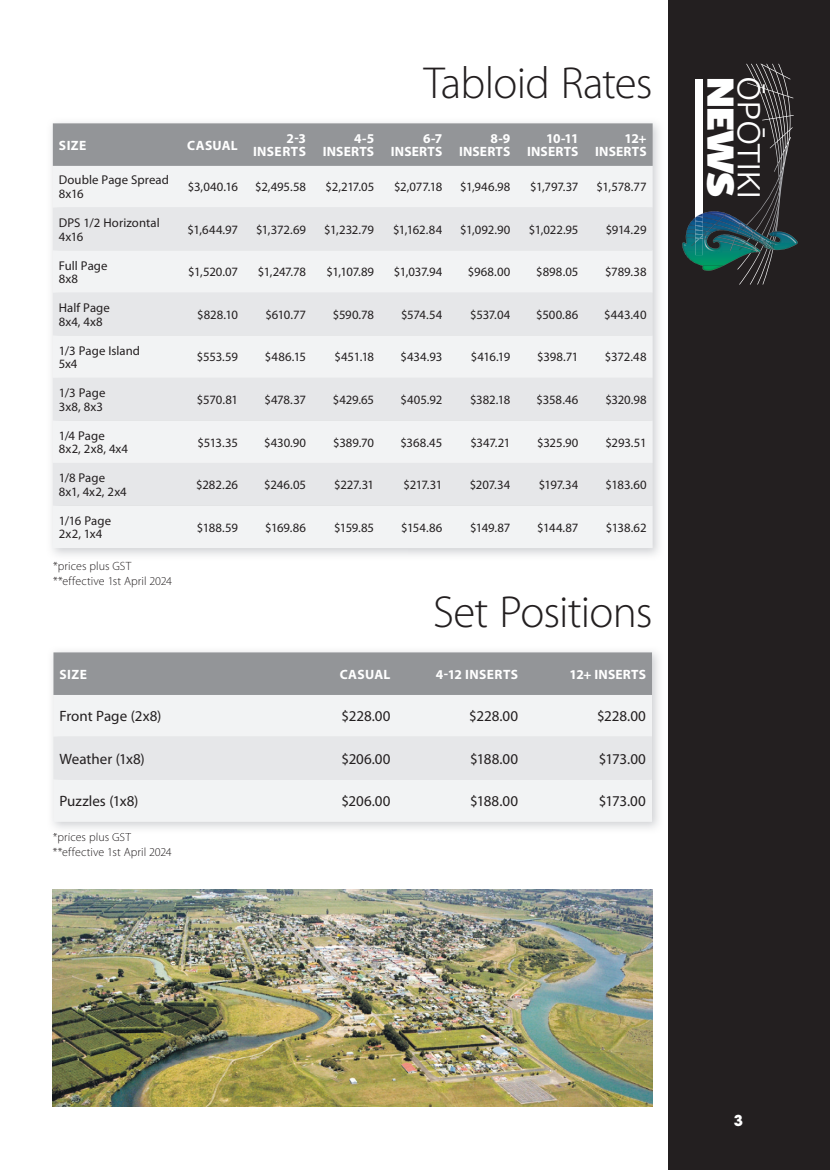
<style>
.page{position:relative;width:830px;height:1170px;background:#fff}
.page>*{position:absolute;margin:0;border:0;box-sizing:border-box;transform-origin:0 0}
.t1{font:300 45px "Myriad Pro";letter-spacing:-.02em;color:#231f20}
.t2{font:39px "Skolar Sans Latn Ex Bl";color:#fff}
.t3{font:300 33px "Skolar Sans Latn Ex";letter-spacing:-.04em;color:#fff}
.t4{font:15px "Myriad Pro";color:#231f20}
.t5{font:700 15px "ITC Avant Garde Pro";color:#fff}
.t6{font:700 13.5px/13.5px "Myriad Pro";letter-spacing:.015em;color:#fff;text-align:right}
.t7{font:12.75px/13.5px "Myriad Pro";letter-spacing:-.005em;color:#231f20}
.t8{font:300 12px/15px "Myriad Pro";letter-spacing:.005em;color:#231f20}
</style>
<div class="page">
<div style="left:668px;top:0;width:161px;height:1169px;background:#231f20"></div>
<img style="left:52px;top:651px;width:607px;height:183px">
<img style="left:53px;top:832px;width:78px;height:2px">
<div style="left:53px;top:652px;width:598px;height:43px;background:#939598"></div>
<div style="left:53px;top:695px;width:598px;height:126px;background:#f2f3f4"></div>
<div style="left:53px;top:736px;width:598px;height:43px;background:#e6e7e9"></div>
<img style="left:51px;top:122px;width:609px;height:434px">
<div style="left:53px;top:123px;width:599px;height:43px;background:#939598"></div>
<div style="left:53px;top:166px;width:599px;height:382px;background:#f2f3f4"></div>
<svg style="left:53px;top:208px;width:599px;height:297px;fill:#e6e7e9"></svg>
<img style="left:53px;top:889px;width:598px;height:217px">
<img style="left:746px;top:64px;width:47px;height:149px">
<div style="left:695px;top:79px;width:7px;height:176px;background:#fff"></div>
<img style="left:779px;top:244px;width:18px;height:6px">
<img style="left:702px;top:266px;width:21px;height:5px">
<img style="left:702px;top:211px;width:52px;height:2px">
<img style="left:703px;top:266px;width:19px;height:4px">
<img style="left:739px;top:254px;width:16px;height:12px">
<img style="left:685px;top:254px;width:54px;height:12px">
<img style="left:779px;top:231px;width:18px;height:13px">
<img style="left:682px;top:213px;width:97px;height:41px">
<h1 class="t1" style="left:424px;top:55px;width:230px">Tabloid Rates</h1>
<p class="t6" style="left:59px;top:138px;width:29px">SIZE</p>
<p class="t6" style="left:187px;top:138px;width:52px">CASUAL</p>
<p class="t6" style="left:253px;top:131px;width:55px">2-3<br>INSERTS</p>
<p class="t6" style="left:323px;top:131px;width:53px">4-5<br>INSERTS</p>
<p class="t6" style="left:391px;top:131px;width:53px">6-7<br>INSERTS</p>
<p class="t6" style="left:459px;top:131px;width:53px">8-9<br>INSERTS</p>
<p class="t6" style="left:527px;top:131px;width:53px">10-11<br>INSERTS</p>
<p class="t6" style="left:595px;top:131px;width:53px">12+<br>INSERTS</p>
<p class="t7" style="left:59px;top:173px;width:112px">Double Page Spread<br>8x16</p>
<p class="t7" style="left:188px;top:180px;width:52px">$3,040.16</p>
<p class="t7" style="left:255px;top:180px;width:52px">$2,495.58</p>
<p class="t7" style="left:325px;top:180px;width:50px">$2,217.05</p>
<p class="t7" style="left:394px;top:180px;width:50px">$2,077.18</p>
<p class="t7" style="left:460px;top:180px;width:52px">$1,946.98</p>
<p class="t7" style="left:530px;top:180px;width:50px">$1,797.37</p>
<p class="t7" style="left:596px;top:180px;width:51px">$1,578.77</p>
<p class="t7" style="left:59px;top:216px;width:102px">DPS 1/2 Horizontal<br>4x16</p>
<p class="t7" style="left:187px;top:222px;width:52px">$1,644.97</p>
<p class="t7" style="left:256px;top:222px;width:52px">$1,372.69</p>
<p class="t7" style="left:324px;top:222px;width:51px">$1,232.79</p>
<p class="t7" style="left:393px;top:222px;width:51px">$1,162.84</p>
<p class="t7" style="left:460px;top:222px;width:52px">$1,092.90</p>
<p class="t7" style="left:528px;top:222px;width:51px">$1,022.95</p>
<p class="t7" style="left:605px;top:222px;width:42px">$914.29</p>
<p class="t7" style="left:59px;top:258px;width:50px">Full Page<br>8x8</p>
<p class="t7" style="left:188px;top:265px;width:51px">$1,520.07</p>
<p class="t7" style="left:258px;top:265px;width:50px">$1,247.78</p>
<p class="t7" style="left:326px;top:265px;width:49px">$1,107.89</p>
<p class="t7" style="left:393px;top:265px;width:50px">$1,037.94</p>
<p class="t7" style="left:467px;top:265px;width:44px">$968.00</p>
<p class="t7" style="left:536px;top:265px;width:44px">$898.05</p>
<p class="t7" style="left:604px;top:265px;width:43px">$789.38</p>
<p class="t7" style="left:59px;top:301px;width:53px">Half Page<br>8x4, 4x8</p>
<p class="t7" style="left:197px;top:307px;width:42px">$828.10</p>
<p class="t7" style="left:265px;top:307px;width:42px">$610.77</p>
<p class="t7" style="left:333px;top:307px;width:43px">$590.78</p>
<p class="t7" style="left:401px;top:307px;width:43px">$574.54</p>
<p class="t7" style="left:470px;top:307px;width:42px">$537.04</p>
<p class="t7" style="left:536px;top:307px;width:44px">$500.86</p>
<p class="t7" style="left:603px;top:307px;width:44px">$443.40</p>
<p class="t7" style="left:59px;top:343px;width:83px">1/3 Page Island<br>5x4</p>
<p class="t7" style="left:197px;top:350px;width:42px">$553.59</p>
<p class="t7" style="left:265px;top:350px;width:43px">$486.15</p>
<p class="t7" style="left:334px;top:350px;width:41px">$451.18</p>
<p class="t7" style="left:400px;top:350px;width:43px">$434.93</p>
<p class="t7" style="left:470px;top:350px;width:41px">$416.19</p>
<p class="t7" style="left:537px;top:350px;width:43px">$398.71</p>
<p class="t7" style="left:604px;top:350px;width:43px">$372.48</p>
<p class="t7" style="left:59px;top:386px;width:48px">1/3 Page<br>3x8, 8x3</p>
<p class="t7" style="left:197px;top:393px;width:42px">$570.81</p>
<p class="t7" style="left:264px;top:393px;width:43px">$478.37</p>
<p class="t7" style="left:332px;top:393px;width:43px">$429.65</p>
<p class="t7" style="left:400px;top:393px;width:43px">$405.92</p>
<p class="t7" style="left:470px;top:393px;width:42px">$382.18</p>
<p class="t7" style="left:536px;top:393px;width:43px">$358.46</p>
<p class="t7" style="left:605px;top:393px;width:43px">$320.98</p>
<p class="t7" style="left:59px;top:428px;width:71px">1/4 Page<br>8x2, 2x8, 4x4</p>
<p class="t7" style="left:197px;top:435px;width:42px">$513.35</p>
<p class="t7" style="left:264px;top:435px;width:43px">$430.90</p>
<p class="t7" style="left:333px;top:435px;width:42px">$389.70</p>
<p class="t7" style="left:400px;top:435px;width:43px">$368.45</p>
<p class="t7" style="left:470px;top:435px;width:41px">$347.21</p>
<p class="t7" style="left:537px;top:435px;width:43px">$325.90</p>
<p class="t7" style="left:605px;top:435px;width:43px">$293.51</p>
<p class="t7" style="left:59px;top:471px;width:69px">1/8 Page<br>8x1, 4x2, 2x4</p>
<p class="t7" style="left:196px;top:478px;width:43px">$282.26</p>
<p class="t7" style="left:264px;top:478px;width:43px">$246.05</p>
<p class="t7" style="left:334px;top:478px;width:41px">$227.31</p>
<p class="t7" style="left:403px;top:478px;width:40px">$217.31</p>
<p class="t7" style="left:469px;top:478px;width:42px">$207.34</p>
<p class="t7" style="left:538px;top:478px;width:41px">$197.34</p>
<p class="t7" style="left:605px;top:478px;width:42px">$183.60</p>
<p class="t7" style="left:59px;top:513px;width:54px">1/16 Page<br>2x2, 1x4</p>
<p class="t7" style="left:197px;top:520px;width:43px">$188.59</p>
<p class="t7" style="left:265px;top:520px;width:42px">$169.86</p>
<p class="t7" style="left:334px;top:520px;width:42px">$159.85</p>
<p class="t7" style="left:401px;top:520px;width:43px">$154.86</p>
<p class="t7" style="left:470px;top:520px;width:42px">$149.87</p>
<p class="t7" style="left:537px;top:520px;width:43px">$144.87</p>
<p class="t7" style="left:605px;top:520px;width:42px">$138.62</p>
<p class="t8" style="left:53px;top:558px;width:120px">*prices plus GST **effective 1st April 2024</p>
<h1 class="t1" style="left:433px;top:584px;width:221px">Set Positions</h1>
<p class="t6" style="left:60px;top:667px;width:29px">SIZE</p>
<p class="t6" style="left:339px;top:667px;width:52px">CASUAL</p>
<p class="t6" style="left:435px;top:667px;width:84px">4-12 INSERTS</p>
<p class="t6" style="left:569px;top:667px;width:78px">12+ INSERTS</p>
<p class="t4" style="left:59px;top:706px;width:103px">Front Page (2x8)</p>
<p class="t4" style="left:341px;top:706px;width:50px">$228.00</p>
<p class="t4" style="left:469px;top:706px;width:50px">$228.00</p>
<p class="t4" style="left:596px;top:706px;width:50px">$228.00</p>
<p class="t4" style="left:59px;top:749px;width:87px">Weather (1x8)</p>
<p class="t4" style="left:341px;top:749px;width:51px">$206.00</p>
<p class="t4" style="left:470px;top:749px;width:50px">$188.00</p>
<p class="t4" style="left:598px;top:749px;width:49px">$173.00</p>
<p class="t4" style="left:59px;top:791px;width:81px">Puzzles (1x8)</p>
<p class="t4" style="left:341px;top:791px;width:51px">$206.00</p>
<p class="t4" style="left:470px;top:791px;width:50px">$188.00</p>
<p class="t4" style="left:598px;top:791px;width:49px">$173.00</p>
<p class="t8" style="left:53px;top:829px;width:120px">*prices plus GST **effective 1st April 2024</p>
<h2 class="t2" style="left:756px;top:77px;width:122px;rotate:90deg">NEWS</h2>
<h3 class="t3" style="left:773px;top:76px;width:124px;rotate:90deg">ŌPŌTIKI</h3>
<p class="t5" style="left:733px;top:1109px;width:11px">3</p>
</div>
